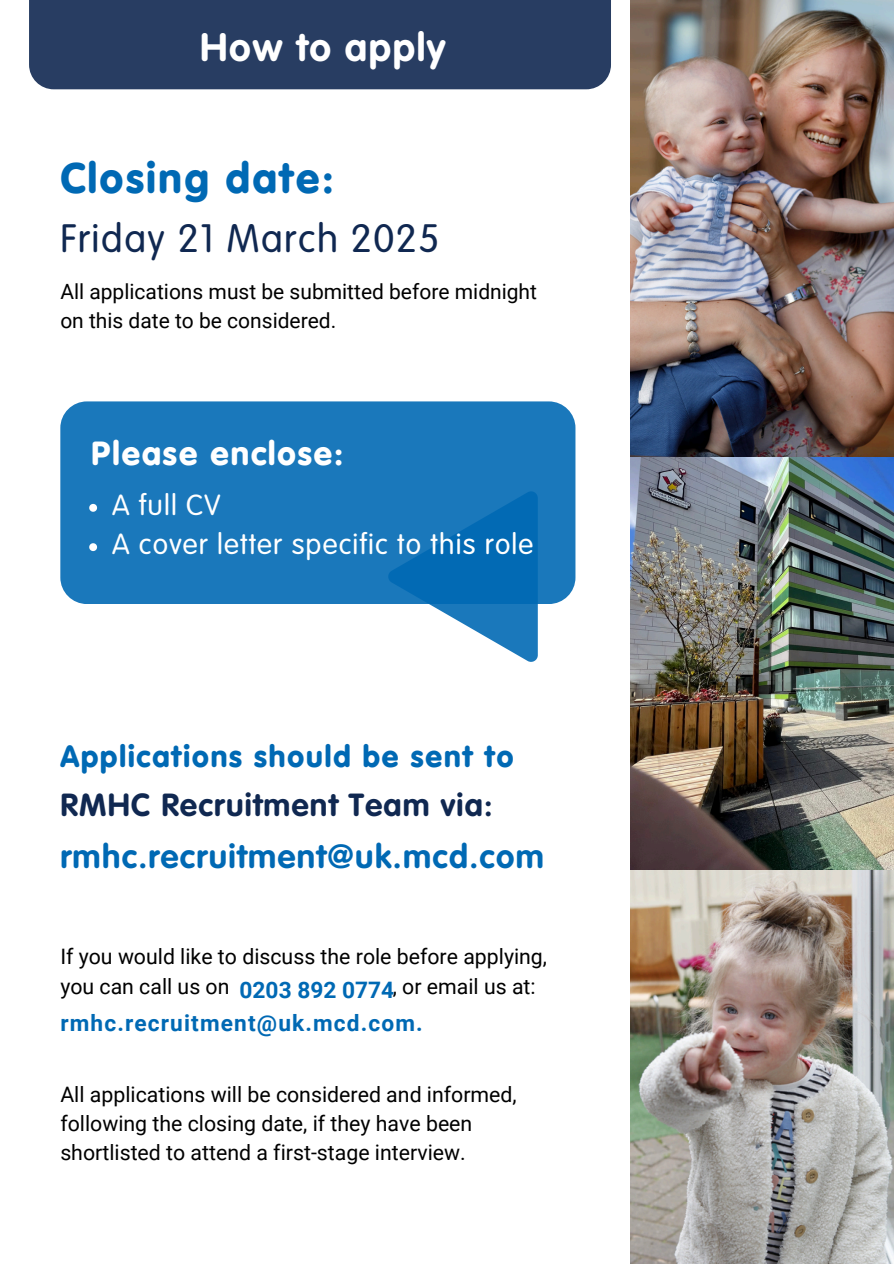
<style>
.page{position:relative;width:894px;height:1264px;background:#fff}
.page>*{position:absolute;margin:0;border:0;box-sizing:border-box;transform-origin:0 0}
.t1{font:900 42px "VAG Rounded Std";letter-spacing:.065em;color:#0069b4}
.t2{font:300 39px "VAG Rounded Std";letter-spacing:.04em;color:#102851}
.t3{font:700 39px "VAG Rounded Std";letter-spacing:.04em;color:#fff}
.t4{font:700 33px "VAG Rounded Std";letter-spacing:.04em;color:#0069b4}
.t5{font:900 33px "VAG Rounded Std";letter-spacing:.06em;color:#fff}
.t6{font:700 31.5px "VAG Rounded Std";letter-spacing:.04em;color:#102851}
.t7{font:900 30px "VAG Rounded Std";letter-spacing:.065em;color:#0069b4}
.t8{font:300 28.65px "VAG Rounded Std";letter-spacing:.04em;color:#fff}
.t9{font:700 22.65px "Roboto";letter-spacing:.05em;color:#0069b4}
.t10{font:700 22.65px "Roboto";color:#0069b4}
.t11{font:21.3px/29.2px "Roboto";color:#000}
.t12{font:21px/29.2px "Roboto";color:#000}
</style>
<div class="page">
<div style="left:29px;top:0;width:582px;height:89px;background:#283d62"></div>
<div style="left:60px;top:401px;width:515px;height:203px;background:#1a78bb;border-radius:27px"></div>
<svg style="left:388px;top:491px;width:149px;height:171px"></svg>
<svg style="left:89px;top:504px;width:8px;height:8px"></svg>
<svg style="left:89px;top:543px;width:8px;height:8px"></svg>
<img style="left:630px;top:0;width:263px;height:1263px">
<p class="t3" style="left:200px;top:31px;width:247px">How to apply</p>
<h3 class="t1" style="left:60px;top:161px;width:275px">Closing date:</h3>
<p class="t2" style="left:60px;top:222px;width:380px">Friday 21 March 2025</p>
<p class="t12" style="left:60px;top:277px;width:478px">All applications must be submitted before midnight on this date to be considered.</p>
<h1 class="t5" style="left:92px;top:439px;width:253px">Please enclose:</h1>
<h1 class="t8" style="left:112px;top:493px;width:110px">A full CV</h1>
<h2 class="t8" style="left:112px;top:532px;width:423px">A cover letter specific to this role</h2>
<p class="t7" style="left:60px;top:744px;width:454px">Applications should be sent to</p>
<h3 class="t6" style="left:60px;top:791px;width:433px">RMHC Recruitment Team via:</h3>
<h3 class="t4" style="left:60px;top:842px;width:485px">rmhc.recruitment@uk.mcd.com</h3>
<h3 class="t11" style="left:60px;top:942px;width:488px">If you would like to discuss the role before applying, you can call us on</h3>
<p class="t10" style="left:239px;top:977px;width:156px">0203 892 0774</p>
<h3 class="t11" style="left:393px;top:971px;width:144px">, or email us at:</h3>
<h5 class="t9" style="left:60px;top:1009px;width:364px">rmhc.recruitment@uk.mcd.com.</h5>
<p class="t11" style="left:60px;top:1079px;width:458px">All applications will be considered and informed, following the closing date, if they have been shortlisted to attend a first-stage interview.</p>
</div>
